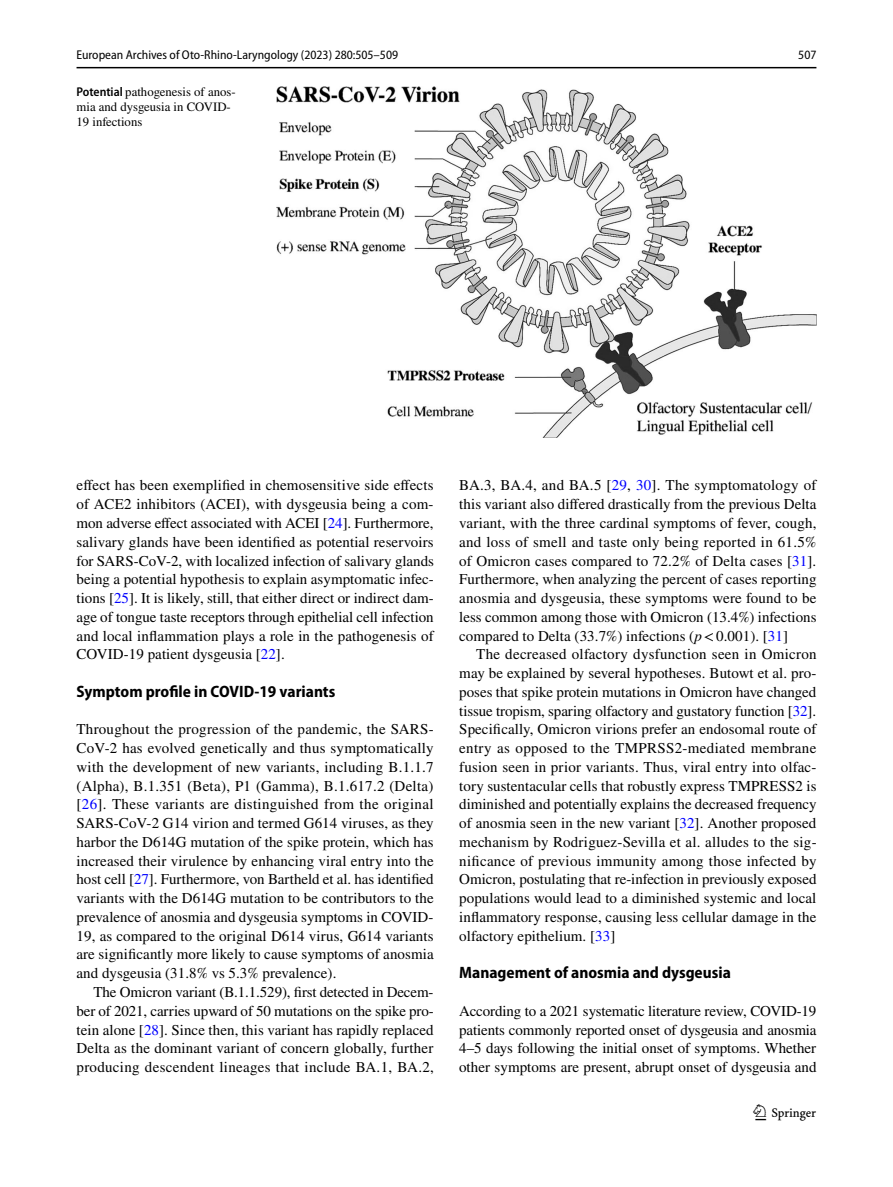
<style>
.page{position:relative;width:893px;height:1187px;background:#fff}
.page>*{position:absolute;margin:0;border:0;box-sizing:border-box;transform-origin:0 0}
.t1{font:22.5px "Springnew Regular 3";color:#000}
.t2{font:700 semi-condensed 16.5px "Myriad Pro";color:#000}
.t3{font:15px/18.8px "STIX";letter-spacing:.005em;color:#000;text-align:justify}
.t4{font:12.75px/15px "STIX";color:#000}
.t5{font:semi-condensed 12.75px "Myriad Pro";color:#000}
.s1{font-family:"Myriad Pro";font-weight:600;font-stretch:semi-condensed}
.s2{color:#00f}
.s3{font-style:italic}
</style>
<div class="page">
<hr style="left:77px;top:67px;width:739px;height:1px;background:#000">
<img style="left:276px;top:87px;width:540px;height:350px">
<p class="t5" style="left:77px;top:48px;width:323px">European Archives of Oto-Rhino-Laryngology (2023) 280:505–509</p>
<p class="t5" style="left:798px;top:48px;width:20px">507</p>
<p class="t4" style="left:77px;top:85px;width:161px"><span class="s1">Potential</span> pathogenesis of anos&shy;mia and dysgeusia in COVID-<br>19 infections</p>
<p class="t3" style="left:77px;top:477px;width:359px">effect has been exemplified in chemosensitive side effects of ACE2 inhibitors (ACEI), with dysgeusia being a com&shy;mon adverse effect associated with ACEI [<span class="s2">24</span>]. Furthermore, salivary glands have been identified as potential reservoirs for SARS-CoV-2, with localized infection of salivary glands being a potential hypothesis to explain asymptomatic infec&shy;tions [<span class="s2">25</span>]. It is likely, still, that either direct or indirect dam&shy;age of tongue taste receptors through epithelial cell infection and local inflammation plays a role in the pathogenesis of COVID-19 patient dysgeusia [<span class="s2">22</span>].</p>
<p class="t2" style="left:77px;top:682px;width:260px">Symptom profile in COVID‑19 variants</p>
<p class="t3" style="left:77px;top:721px;width:359px">Throughout the progression of the pandemic, the SARS-CoV-2 has evolved genetically and thus symptomatically with the development of new variants, including B.1.1.7 (Alpha), B.1.351 (Beta), P1 (Gamma), B.1.617.2 (Delta) [<span class="s2">26</span>]. These variants are distinguished from the original SARS-CoV-2 G14 virion and termed G614 viruses, as they harbor the D614G mutation of the spike protein, which has increased their virulence by enhancing viral entry into the host cell [<span class="s2">27</span>]. Furthermore, von Bartheld et al. has identified variants with the D614G mutation to be contributors to the prevalence of anosmia and dysgeusia symptoms in COVID-19, as compared to the original D614 virus, G614 variants are significantly more likely to cause symptoms of anosmia and dysgeusia (31.8% vs 5.3% prevalence).</p>
<p class="t3" style="left:77px;top:983px;width:359px;text-indent:17px">The Omicron variant (B.1.1.529), first detected in Decem&shy;ber of 2021, carries upward of 50 mutations on the spike pro&shy;tein alone [<span class="s2">28</span>]. Since then, this variant has rapidly replaced Delta as the dominant variant of concern globally, further producing descendent lineages that include BA.1, BA.2,</p>
<p class="t3" style="left:459px;top:477px;width:359px">BA.3, BA.4, and BA.5 [<span class="s2">29</span>, <span class="s2">30</span>]. The symptomatology of this variant also differed drastically from the previous Delta variant, with the three cardinal symptoms of fever, cough, and loss of smell and taste only being reported in 61.5% of Omicron cases compared to 72.2% of Delta cases [<span class="s2">31</span>].<br>Furthermore, when analyzing the percent of cases reporting anosmia and dysgeusia, these symptoms were found to be less common among those with Omicron (13.4%) infections compared to Delta (33.7%) infections (<span class="s3">p</span>&lt;0.001). [<span class="s2">31</span>]</p>
<p class="t3" style="left:459px;top:646px;width:359px;text-indent:17px">The decreased olfactory dysfunction seen in Omicron may be explained by several hypotheses. Butowt et al. pro&shy;poses that spike protein mutations in Omicron have changed tissue tropism, sparing olfactory and gustatory function [<span class="s2">32</span>].<br>Specifically, Omicron virions prefer an endosomal route of entry as opposed to the TMPRSS2-mediated membrane fusion seen in prior variants. Thus, viral entry into olfac&shy;tory sustentacular cells that robustly express TMPRESS2 is diminished and potentially explains the decreased frequency of anosmia seen in the new variant [<span class="s2">32</span>]. Another proposed mechanism by Rodriguez-Sevilla et al. alludes to the sig&shy;nificance of previous immunity among those infected by Omicron, postulating that re-infection in previously exposed populations would lead to a diminished systemic and local inflammatory response, causing less cellular damage in the olfactory epithelium. [<span class="s2">33</span>]</p>
<p class="t2" style="left:459px;top:963px;width:273px">Management of anosmia and dysgeusia</p>
<p class="t3" style="left:459px;top:1002px;width:359px">According to a 2021 systematic literature review, COVID-19 patients commonly reported onset of dysgeusia and anosmia 4–5 days following the initial onset of symptoms. Whether other symptoms are present, abrupt onset of dysgeusia and</p>
<h1 class="t1" style="left:755px;top:1104px;width:62px">1 3</h1>
</div>
